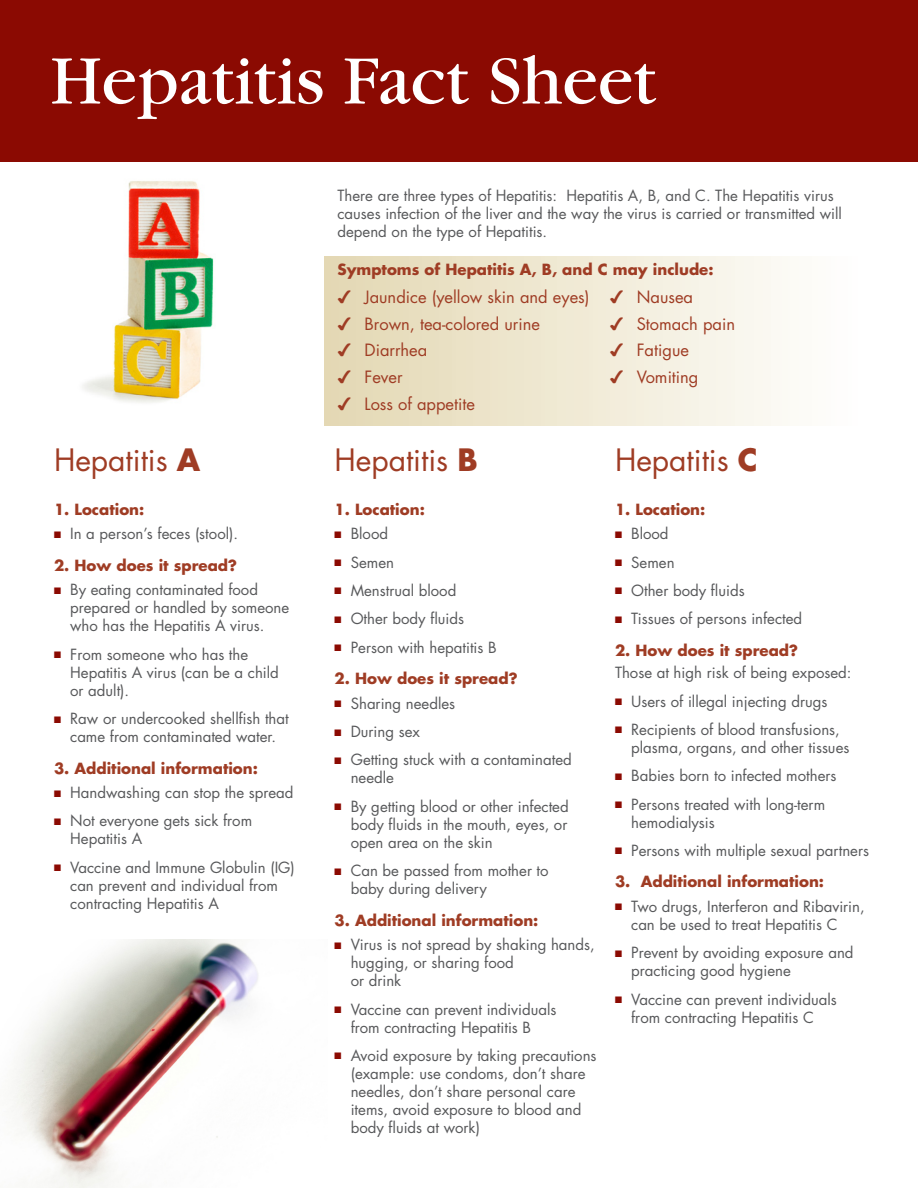
<style>
.page{position:relative;width:918px;height:1188px;background:#fff}
.page>*{position:absolute;margin:0;border:0;box-sizing:border-box;transform-origin:0 0}
.t1{font:72.15px "Garamond";color:#fff}
.Paragraph_Style_1{font:30px "Futura";color:#9f3c24}
.Paragraph_Style_4{font:30px "Futura";color:#9f3c24}
.Paragraph_Style_1-2{font:16.5px "Futura";color:#9f3c24}
.Paragraph_Style_4-2{font:15px/18px "Futura";color:#57585a}
.Paragraph_Style_1-3{font:15px/18px "Futura";color:#57585a}
.Paragraph_Style_3{font:700 15px "Futura";color:#9f3c24}
.Paragraph_Style_1-4{font:700 15px "Futura";color:#9f3c24}
.s1{font-weight:700}
.s2{font-family:"Monotype Sorts";font-size:9px;color:#8b0a02}
.s3{font-family:"Monotype Sorts"}
</style>
<div class="page">
<div style="left:0;top:0;width:918px;height:162px;background:#8b0a02"></div>
<div style="left:324px;top:256px;width:540px;height:169px;background:linear-gradient(to right,#e3d8b2,#fff)"></div>
<img style="left:82px;top:181px;width:132px;height:222px">
<img style="left:12px;top:939px;width:246px;height:249px">
<p class="t1" style="left:51px;top:43px;width:607px">Hepatitis Fact Sheet</p>
<p class="Paragraph_Style_1-3" style="left:338px;top:186px;width:506px">There are three types of Hepatitis: Hepatitis A, B, and C. The Hepatitis virus causes infection of the liver and the way the virus is carried or transmitted will depend on the type of Hepatitis.</p>
<p class="Paragraph_Style_1-4" style="left:338px;top:259px;width:378px">Symptoms of Hepatitis A, B, and C may include:</p>
<p class="Paragraph_Style_1" style="left:54px;top:439px;width:148px">Hepatitis <span class="s1">A</span></p>
<p class="Paragraph_Style_3" style="left:54px;top:499px;width:92px">1. Location:</p>
<p class="Paragraph_Style_4-2" style="left:54px;top:525px;width:186px"><span class="s2">N</span> In a person’s feces (stool).</p>
<p class="Paragraph_Style_3" style="left:54px;top:555px;width:185px">2. How does it spread?</p>
<p class="Paragraph_Style_4-2" style="left:70px;top:581px;width:221px;text-indent:-16px"><span class="s2">N</span> By eating contaminated food prepared or handled by someone who has the Hepatitis A virus.</p>
<p class="Paragraph_Style_4-2" style="left:70px;top:645px;width:210px;text-indent:-16px"><span class="s2">N</span> From someone who has the<br>Hepatitis A virus (can be a child or adult).</p>
<p class="Paragraph_Style_4-2" style="left:54px;top:709px;width:236px;text-align:center"><span class="s2">N</span> Raw or undercooked shellfish that came from contaminated water.</p>
<p class="Paragraph_Style_3" style="left:54px;top:758px;width:205px">3. Additional information:</p>
<p class="Paragraph_Style_4-2" style="left:54px;top:783px;width:241px"><span class="s2">N</span> Handwashing can stop the spread</p>
<p class="Paragraph_Style_4-2" style="left:70px;top:812px;width:184px;text-indent:-16px"><span class="s2">N</span> Not everyone gets sick from<br>Hepatitis A</p>
<p class="Paragraph_Style_4-2" style="left:70px;top:858px;width:226px;text-indent:-16px"><span class="s2">N</span> Vaccine and Immune Globulin (IG) can prevent and individual from contracting Hepatitis A</p>
<p class="Paragraph_Style_1-2" style="left:338px;top:285px;width:254px"><span class="s3">4</span> Jaundice (yellow skin and eyes)</p>
<p class="Paragraph_Style_1-2" style="left:338px;top:312px;width:204px"><span class="s3">4</span> Brown, tea-colored urine</p>
<p class="Paragraph_Style_1-2" style="left:338px;top:339px;width:91px"><span class="s3">4</span> Diarrhea</p>
<p class="Paragraph_Style_1-2" style="left:338px;top:366px;width:67px"><span class="s3">4</span> Fever</p>
<p class="Paragraph_Style_1-2" style="left:338px;top:393px;width:139px"><span class="s3">4</span> Loss of appetite</p>
<p class="Paragraph_Style_1" style="left:334px;top:439px;width:145px">Hepatitis <span class="s1">B</span></p>
<p class="Paragraph_Style_3" style="left:334px;top:499px;width:92px">1. Location:</p>
<p class="Paragraph_Style_4-2" style="left:334px;top:525px;width:55px"><span class="s2">N</span> Blood</p>
<p class="Paragraph_Style_4-2" style="left:334px;top:553px;width:61px"><span class="s2">N</span> Semen</p>
<p class="Paragraph_Style_4-2" style="left:334px;top:581px;width:123px"><span class="s2">N</span> Menstrual blood</p>
<p class="Paragraph_Style_4-2" style="left:334px;top:610px;width:131px"><span class="s2">N</span> Other body fluids</p>
<p class="Paragraph_Style_4-2" style="left:334px;top:638px;width:164px"><span class="s2">N</span> Person with hepatitis B</p>
<p class="Paragraph_Style_3" style="left:334px;top:668px;width:185px">2. How does it spread?</p>
<p class="Paragraph_Style_4-2" style="left:334px;top:694px;width:122px"><span class="s2">N</span> Sharing needles</p>
<p class="Paragraph_Style_4-2" style="left:334px;top:722px;width:87px"><span class="s2">N</span> During sex</p>
<p class="Paragraph_Style_4-2" style="left:351px;top:751px;width:223px;text-indent:-16px"><span class="s2">N</span> Getting stuck with a contaminated needle</p>
<p class="Paragraph_Style_4-2" style="left:351px;top:797px;width:220px;text-align:justify;text-indent:-16px"><span class="s2">N</span> By getting blood or other infected body fluids in the mouth, eyes, or open area on the skin</p>
<p class="Paragraph_Style_4-2" style="left:351px;top:861px;width:199px;text-indent:-16px"><span class="s2">N</span> Can be passed from mother to baby during delivery</p>
<p class="Paragraph_Style_3" style="left:334px;top:910px;width:205px">3. Additional information:</p>
<p class="Paragraph_Style_4-2" style="left:351px;top:936px;width:246px;text-indent:-16px"><span class="s2">N</span> Virus is not spread by shaking hands, hugging, or sharing food<br>or drink</p>
<p class="Paragraph_Style_4-2" style="left:351px;top:1000px;width:207px;text-indent:-16px"><span class="s2">N</span> Vaccine can prevent individuals from contracting Hepatitis B</p>
<p class="Paragraph_Style_4-2" style="left:351px;top:1046px;width:247px;text-indent:-16px"><span class="s2">N</span> Avoid exposure by taking precautions (example: use condoms, don’t share needles, don’t share personal care items, avoid exposure to blood and body fluids at work)</p>
<p class="Paragraph_Style_1-2" style="left:610px;top:285px;width:85px"><span class="s3">4</span> Nausea</p>
<p class="Paragraph_Style_1-2" style="left:610px;top:312px;width:127px"><span class="s3">4</span> Stomach pain</p>
<p class="Paragraph_Style_1-2" style="left:610px;top:339px;width:81px"><span class="s3">4</span> Fatigue</p>
<p class="Paragraph_Style_1-2" style="left:610px;top:366px;width:90px"><span class="s3">4</span> Vomiting</p>
<p class="Paragraph_Style_4" style="left:615px;top:439px;width:144px">Hepatitis <span class="s1">C</span></p>
<p class="Paragraph_Style_3" style="left:615px;top:499px;width:92px">1. Location:</p>
<p class="Paragraph_Style_4-2" style="left:615px;top:525px;width:55px"><span class="s2">N</span> Blood</p>
<p class="Paragraph_Style_4-2" style="left:615px;top:553px;width:61px"><span class="s2">N</span> Semen</p>
<p class="Paragraph_Style_4-2" style="left:615px;top:581px;width:131px"><span class="s2">N</span> Other body fluids</p>
<p class="Paragraph_Style_4-2" style="left:615px;top:610px;width:189px"><span class="s2">N</span> Tissues of persons infected</p>
<p class="Paragraph_Style_3" style="left:615px;top:640px;width:185px">2. How does it spread?</p>
<p class="Paragraph_Style_4-2" style="left:615px;top:663px;width:238px">Those at high risk of being exposed:</p>
<p class="Paragraph_Style_4-2" style="left:615px;top:692px;width:214px"><span class="s2">N</span> Users of illegal injecting drugs</p>
<p class="Paragraph_Style_4-2" style="left:631px;top:720px;width:220px;text-indent:-16px"><span class="s2">N</span> Recipients of blood transfusions, plasma, organs, and other tissues</p>
<p class="Paragraph_Style_4-2" style="left:615px;top:766px;width:223px"><span class="s2">N</span> Babies born to infected mothers</p>
<p class="Paragraph_Style_4-2" style="left:631px;top:795px;width:196px;text-indent:-16px"><span class="s2">N</span> Persons treated with long-term hemodialysis</p>
<p class="Paragraph_Style_4-2" style="left:615px;top:841px;width:256px"><span class="s2">N</span> Persons with multiple sexual partners</p>
<p class="Paragraph_Style_3" style="left:615px;top:871px;width:211px">3. Additional information:</p>
<p class="Paragraph_Style_4-2" style="left:631px;top:897px;width:235px;text-indent:-16px"><span class="s2">N</span> Two drugs, Interferon and Ribavirin, can be used to treat Hepatitis C</p>
<p class="Paragraph_Style_4-2" style="left:631px;top:944px;width:224px;text-indent:-16px"><span class="s2">N</span> Prevent by avoiding exposure and practicing good hygiene</p>
<p class="Paragraph_Style_4-2" style="left:615px;top:990px;width:223px;text-align:center"><span class="s2">N</span> Vaccine can prevent individuals from contracting Hepatitis C</p>
</div>
